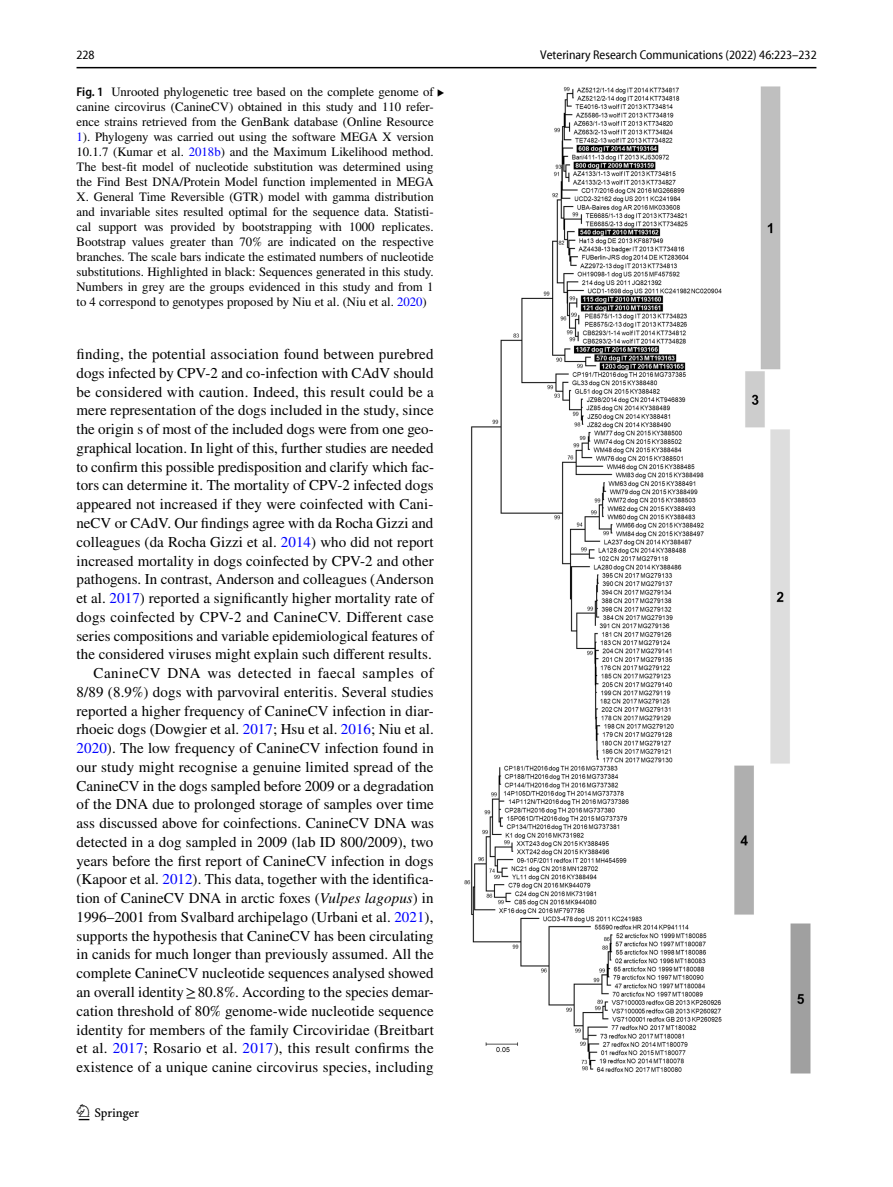
<style>
.page{position:relative;width:893px;height:1187px;background:#fff}
.page>*{position:absolute;margin:0;border:0;box-sizing:border-box;transform-origin:0 0}
.t1{font:22.5px "Springnew Regular 2";color:#000}
.t2{font:15px/18.8px "STIX";letter-spacing:.005em;color:#000;text-align:right}
.t3{font:12.75px/15px "STIX";color:#000}
.t4{font:semi-condensed 12.75px "Myriad Pro Unic";color:#000}
.s1{font-family:"Myriad Pro";font-weight:600;font-stretch:semi-condensed}
.s2{font-family:"STIX Math";font-size:12px}
.s3{color:#00f}
.s4{font-style:italic}
</style>
<div class="page">
<hr style="left:77px;top:67px;width:739px;height:1px;background:#000">
<img style="left:465px;top:87px;width:346px;height:986px">
<p class="t4" style="left:77px;top:50px;width:20px">228</p>
<p class="t4" style="left:540px;top:50px;width:278px">Veterinary Research Communications (2022) 46:223–232</p>
<p class="t3" style="left:77px;top:85px;width:370px"><span class="s1">Fig. 1</span> Unrooted phylogenetic tree based on the complete genome of <span class="s2">▸ </span>canine circovirus (CanineCV) obtained in this study and 110 refer&shy;ence strains retrieved from the GenBank database (Online Resource <span class="s3">1</span>). Phylogeny was carried out using the software MEGA X version 10.1.7 (Kumar et al. <span class="s3">2018b</span>) and the Maximum Likelihood method.<br>The best-fit model of nucleotide substitution was determined using the Find Best DNA/Protein Model function implemented in MEGA X. General Time Reversible (GTR) model with gamma distribution and invariable sites resulted optimal for the sequence data. Statisti&shy;cal support was provided by bootstrapping with 1000 replicates.<br>Bootstrap values greater than 70% are indicated on the respective branches. The scale bars indicate the estimated numbers of nucleotide substitutions. Highlighted in black: Sequences generated in this study.<br>Numbers in grey are the groups evidenced in this study and from 1 to 4 correspond to genotypes proposed by Niu et al. (Niu et al. <span class="s3">2020</span>)</p>
<p class="t2" style="left:77px;top:346px;width:359px">finding, the potential association found between purebred dogs infected by CPV-2 and co-infection with CAdV should be considered with caution. Indeed, this result could be a mere representation of the dogs included in the study, since the origin s of most of the included dogs were from one geo&shy;graphical location. In light of this, further studies are needed to confirm this possible predisposition and clarify which fac&shy;tors can determine it. The mortality of CPV-2 infected dogs appeared not increased if they were coinfected with Cani&shy;neCV or CAdV. Our findings agree with da Rocha Gizzi and colleagues (da Rocha Gizzi et al. <span class="s3">2014</span>) who did not report increased mortality in dogs coinfected by CPV-2 and other pathogens. In contrast, Anderson and colleagues (Anderson et al. <span class="s3">2017</span>) reported a significantly higher mortality rate of dogs coinfected by CPV-2 and CanineCV. Different case series compositions and variable epidemiological features of the considered viruses might explain such different results.<br>CanineCV DNA was detected in faecal samples of 8/89 (8.9%) dogs with parvoviral enteritis. Several studies reported a higher frequency of CanineCV infection in diar&shy;rhoeic dogs (Dowgier et al. <span class="s3">2017</span>; Hsu et al. <span class="s3">2016</span>; Niu et al.<br><span class="s3">2020</span>). The low frequency of CanineCV infection found in our study might recognise a genuine limited spread of the CanineCV in the dogs sampled before 2009 or a degradation of the DNA due to prolonged storage of samples over time ass discussed above for coinfections. CanineCV DNA was detected in a dog sampled in 2009 (lab ID 800/2009), two years before the first report of CanineCV infection in dogs (Kapoor et al. <span class="s3">2012</span>). This data, together with the identifica&shy;tion of CanineCV DNA in arctic foxes (<span class="s4">Vulpes lagopus</span>) in 1996–2001 from Svalbard archipelago (Urbani et al. <span class="s3">2021</span>), supports the hypothesis that CanineCV has been circulating in canids for much longer than previously assumed. All the complete CanineCV nucleotide sequences analysed showed an overall identity≥80.8%. According to the species demar&shy;cation threshold of 80% genome-wide nucleotide sequence identity for members of the family Circoviridae (Breitbart et al. <span class="s3">2017</span>; Rosario et al. <span class="s3">2017</span>), this result confirms the existence of a unique canine circovirus species, including</p>
<h1 class="t1" style="left:79px;top:1104px;width:62px">1 3</h1>
</div>
